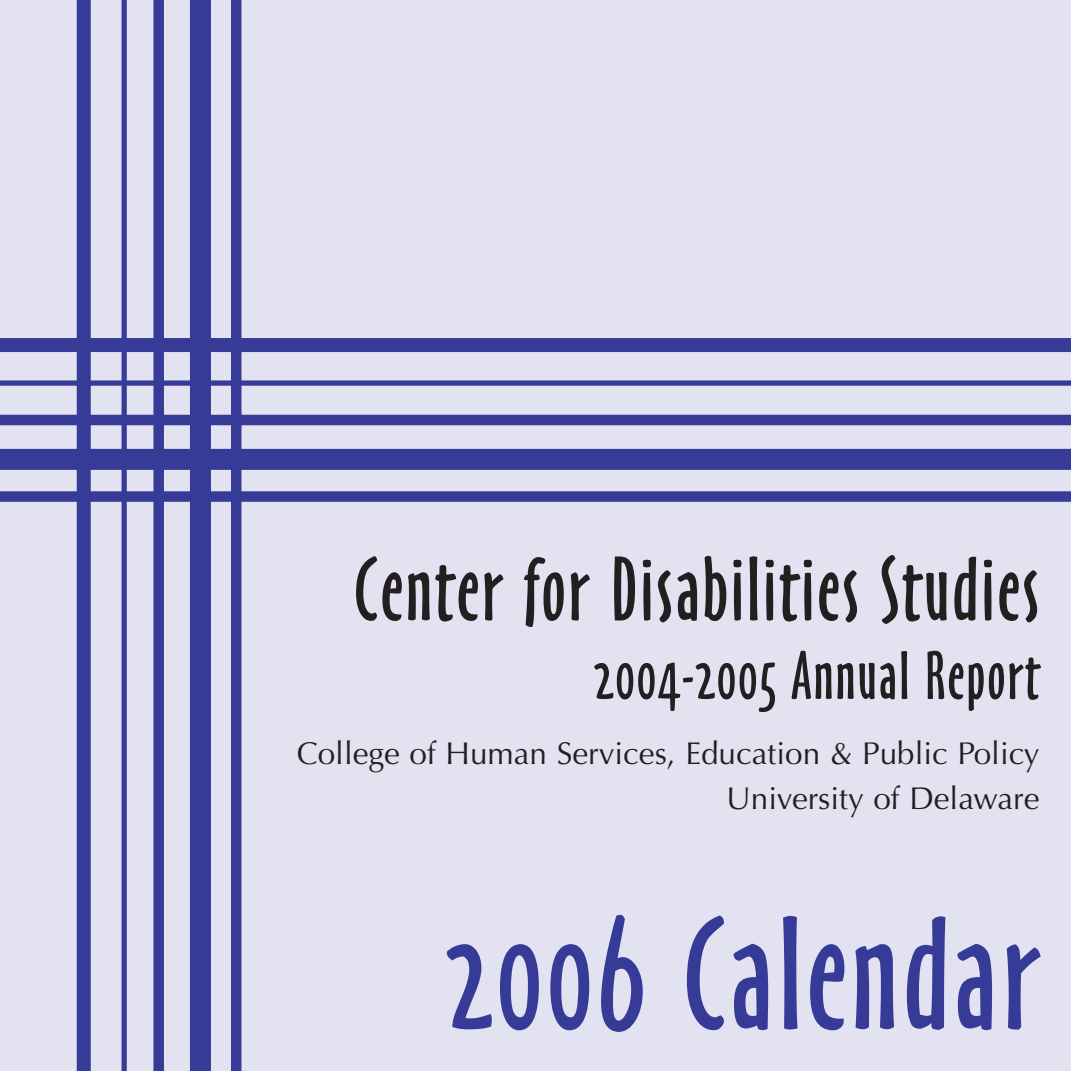
<style>
.page{position:relative;width:1071px;height:1071px;background:#e2e2f1}
.page>*{position:absolute;margin:0;border:0;box-sizing:border-box;transform-origin:0 0}
.t1{font:148.75px "Oz Handicraft BT";letter-spacing:.03em;color:#373b98}
.t2{font:84px "Oz Handicraft BT";letter-spacing:.03em;color:#231f20}
.t3{font:63px "Oz Handicraft BT";letter-spacing:.03em;color:#231f20}
.t4{font:31.5px/45px "Optima";color:#231f20;text-align:right}
</style>
<div class="page">
<div style="left:0;top:491px;width:1071px;height:11px;background:#373b98"></div>
<div style="left:0;top:449px;width:1071px;height:21px;background:#373b98"></div>
<div style="left:0;top:415px;width:1071px;height:10px;background:#373b98"></div>
<div style="left:0;top:380px;width:1071px;height:6px;background:#373b98"></div>
<div style="left:0;top:338px;width:1071px;height:14px;background:#373b98"></div>
<div style="left:231px;top:0;width:10px;height:1071px;background:#373b98"></div>
<div style="left:190px;top:0;width:21px;height:1071px;background:#373b98"></div>
<div style="left:153px;top:0;width:11px;height:1071px;background:#373b98"></div>
<div style="left:122px;top:0;width:5px;height:1071px;background:#373b98"></div>
<div style="left:77px;top:0;width:14px;height:1071px;background:#373b98"></div>
<h2 class="t2" style="left:354px;top:542px;width:686px">Center for Disabilities Studies</h2>
<h3 class="t3" style="left:595px;top:640px;width:446px">2004-2005 Annual Report</h3>
<p class="t4" style="left:297px;top:731px;width:744px">College of Human Services, Education &amp; Public Policy<br>University of Delaware</p>
<h1 class="t1" style="left:448px;top:890px;width:593px">2006 Calendar</h1>
</div>
